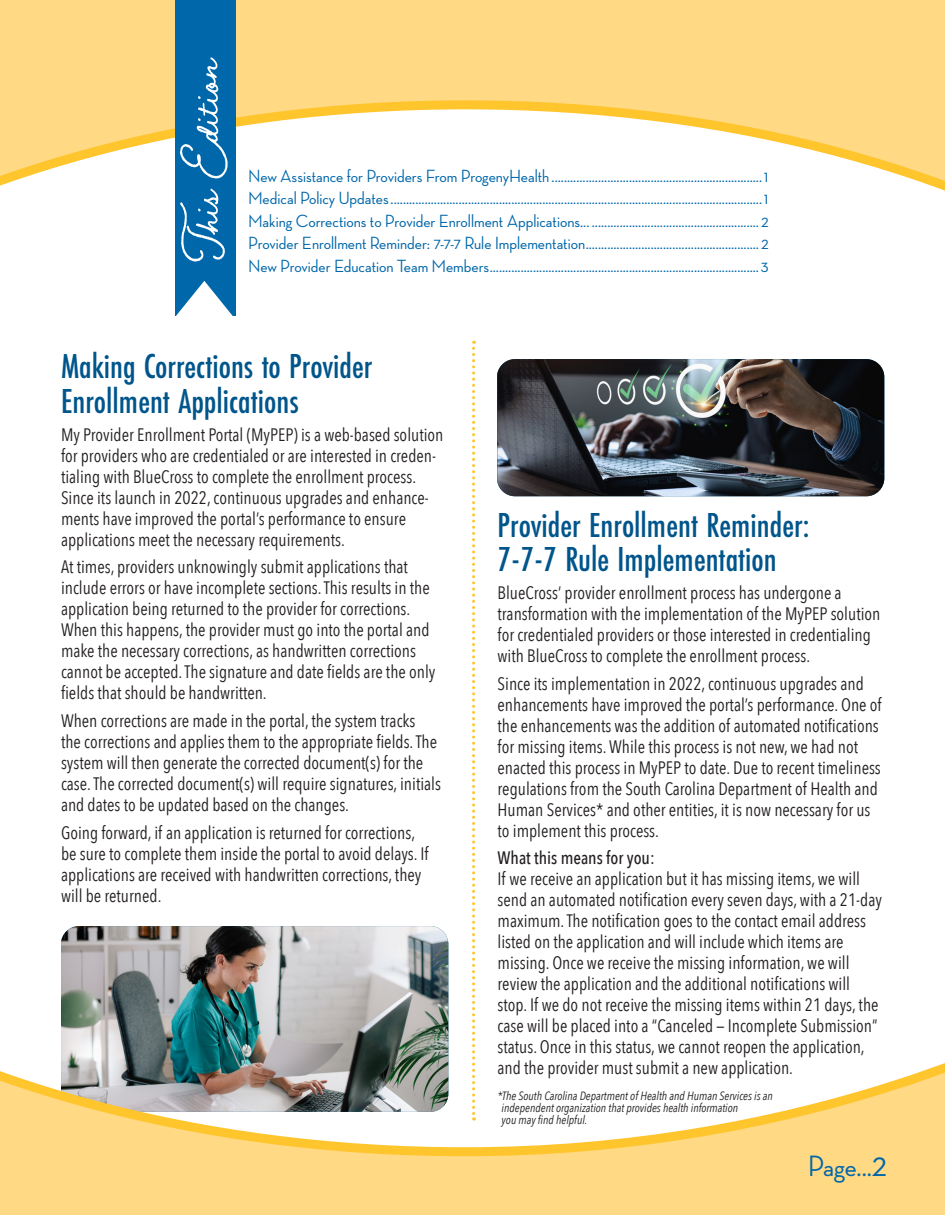
<style>
.page{position:relative;width:945px;height:1215px;background:#fff}
.page>*{position:absolute;margin:0;border:0;box-sizing:border-box;transform-origin:0 0}
.t1{font:700 54px "Braisetto";color:#fff}
.t2{font:500 36px "Futura PT Cond";color:#00558b}
.t3{font:500 30px "Neutraface Display";color:#0067aa}
.t4{font:18px/21px "Avenir Next Condensed";color:#231f20}
.t5{font:500 18px "Neutraface Display";color:#0067aa}
.t6{font:500 18px "Avenir Next Condensed";color:#231f20}
.t7{font:italic 12px "Avenir Next Condensed";color:#231f20}
.s1{font-size:36px}
</style>
<div class="page">
<div style="left:0;top:0;width:945px;height:1214px;background:#ffd983"></div>
<div style="left:0;top:224px;width:945px;height:849px;background:#fff"></div>
<svg style="left:0;top:96px;width:945px;height:128px"></svg>
<svg style="left:472px;top:341px;width:3px;height:718px"></svg>
<div style="left:175px;top:0;width:60px;height:315px;background:#0067aa"></div>
<svg style="left:171px;top:281px;width:66px;height:41px"></svg>
<img style="left:61px;top:926px;width:387px;height:133px">
<img style="left:497px;top:359px;width:387px;height:137px">
<svg style="left:0;top:1059px;width:944px;height:98px"></svg>
<p class="t1" style="left:171px;top:259px;width:204px;rotate:-90deg">This Edition</p>
<p class="t5" style="left:248px;top:166px;width:522px">New Assistance for Providers From ProgenyHealth....................................................................1</p>
<p class="t5" style="left:248px;top:188px;width:522px">Medical Policy Updates........................................................................................................................1</p>
<p class="t5" style="left:248px;top:211px;width:522px">Making Corrections to Provider Enrollment Applications... ...................................................... 2</p>
<p class="t5" style="left:248px;top:233px;width:522px">Provider Enrollment Reminder: 7-7-7 Rule Implementation........................................................ 2</p>
<p class="t5" style="left:248px;top:256px;width:522px">New Provider Education Team Members.......................................................................................3</p>
<p class="t2" style="left:61px;top:345px;width:313px">Making Corrections to Provider</p>
<p class="t2" style="left:61px;top:380px;width:239px">Enrollment Applications</p>
<p class="t4" style="left:61px;top:423px;width:384px">My Provider Enrollment Portal (MyPEP) is a web-based solution for providers who are credentialed or are interested in creden&shy;tialing with BlueCross to complete the enrollment process.<br>Since its launch in 2022, continuous upgrades and enhance&shy;ments have improved the portal’s performance to ensure applications meet the necessary requirements.</p>
<p class="t4" style="left:61px;top:556px;width:376px">At times, providers unknowingly submit applications that include errors or have incomplete sections. This results in the application being returned to the provider for corrections.<br>When this happens, the provider must go into the portal and make the necessary corrections, as handwritten corrections cannot be accepted. The signature and date fields are the only fields that should be handwritten.</p>
<p class="t4" style="left:61px;top:710px;width:382px">When corrections are made in the portal, the system tracks<br>the corrections and applies them to the appropriate fields. The system will then generate the corrected document(s) for the case. The corrected document(s) will require signatures, initials and dates to be updated based on the changes.</p>
<p class="t4" style="left:61px;top:821px;width:369px">Going forward, if an application is returned for corrections, be sure to complete them inside the portal to avoid delays. If applications are received with handwritten corrections, they</p>
<p class="t4" style="left:61px;top:884px;width:102px">will be returned.</p>
<p class="t2" style="left:498px;top:504px;width:313px">Provider Enrollment Reminder:</p>
<p class="t2" style="left:498px;top:538px;width:281px">7-7-7 Rule Implementation</p>
<p class="t4" style="left:498px;top:581px;width:346px">BlueCross’ provider enrollment process has undergone a</p>
<p class="t4" style="left:498px;top:602px;width:384px">transformation with the implementation of the MyPEP solution for credentialed providers or those interested in credentialing with BlueCross to complete the enrollment process.</p>
<p class="t4" style="left:498px;top:672px;width:386px">Since its implementation in 2022, continuous upgrades and enhancements have improved the portal’s performance. One of the enhancements was the addition of automated notifications for missing items. While this process is not new, we had not enacted this process in MyPEP to date. Due to recent timeliness regulations from the South Carolina Department of Health and Human Services* and other entities, it is now necessary for us to implement this process.</p>
<p class="t6" style="left:498px;top:847px;width:159px">What this means for you:</p>
<p class="t4" style="left:498px;top:868px;width:386px">If we receive an application but it has missing items, we will send an automated notification every seven days, with a 21-day maximum. The notification goes to the contact email address listed on the application and will include which items are</p>
<p class="t4" style="left:498px;top:952px;width:354px">missing. Once we receive the missing information, we will review the application and the additional notifications will</p>
<p class="t4" style="left:498px;top:994px;width:382px">stop. If we do not receive the missing items within 21 days, the case will be placed into a “Canceled — Incomplete Submission” status. Once in this status, we cannot reopen the application, and the provider must submit a new application.</p>
<p class="t7" style="left:497px;top:1089px;width:277px">*The South Carolina Department of Health and Human Services is an</p>
<p class="t7" style="left:502px;top:1101px;width:238px">independent organization that provides health information</p>
<p class="t7" style="left:502px;top:1113px;width:87px">you may find helpful.</p>
<p class="t3" style="left:808px;top:1149px;width:81px">Page...<span class="s1">2</span></p>
</div>
